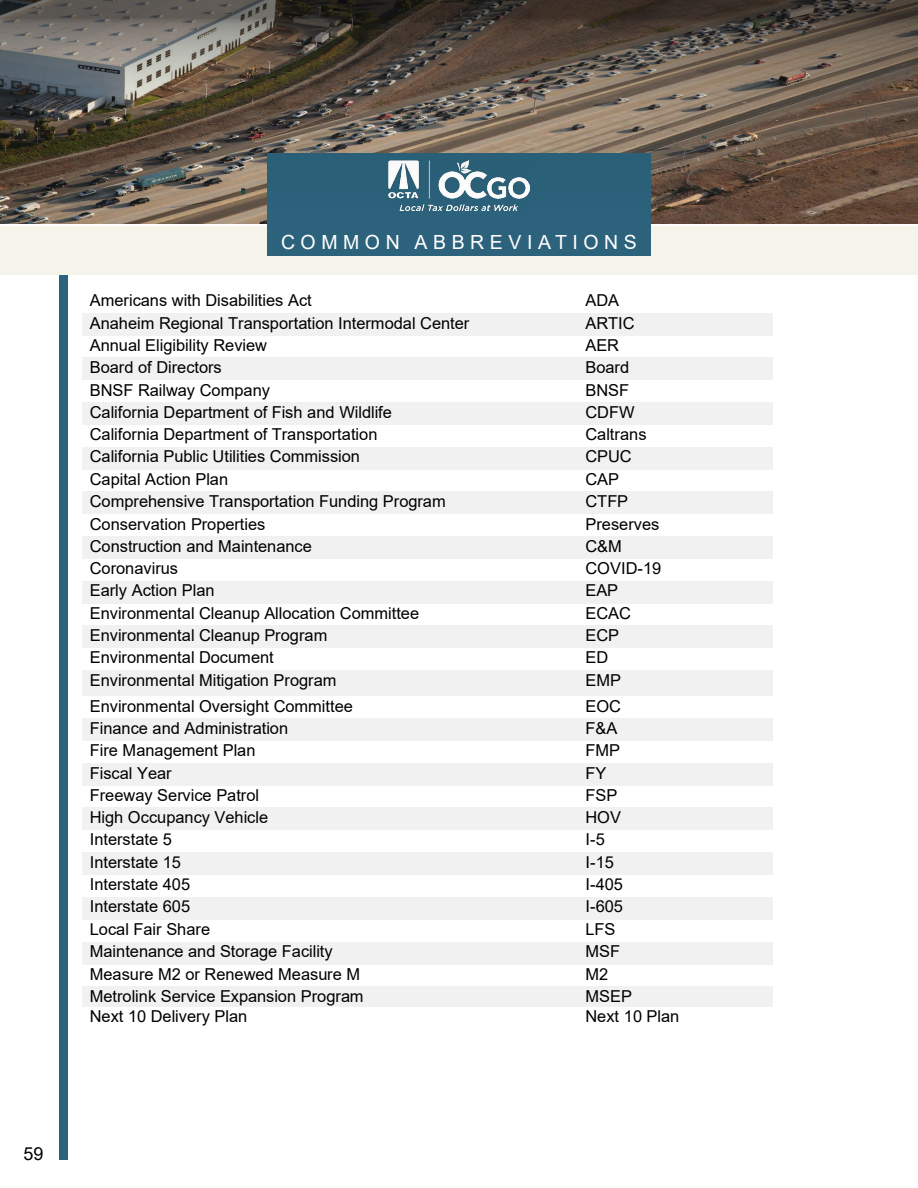
<style>
.page{position:relative;width:918px;height:1188px;background:#fff}
.page>*{position:absolute;margin:0;border:0;box-sizing:border-box;transform-origin:0 0}
.t1{font:19.5px "Arial";letter-spacing:.285em;color:#fff}
.t2{font:18px "Arial";color:#000}
.t3{font:16.5px "Arial";color:#000}
</style>
<div class="page">
<div style="left:0;top:226px;width:918px;height:48px;background:#f5f4ea"></div>
<div style="left:577px;top:987px;width:196px;height:20px;background:#f1f1f2"></div>
<div style="left:82px;top:987px;width:495px;height:20px;background:#f1f1f2"></div>
<div style="left:577px;top:942px;width:196px;height:22px;background:#f1f1f2"></div>
<div style="left:82px;top:942px;width:495px;height:22px;background:#f1f1f2"></div>
<div style="left:577px;top:897px;width:196px;height:22px;background:#f1f1f2"></div>
<div style="left:82px;top:897px;width:495px;height:22px;background:#f1f1f2"></div>
<div style="left:577px;top:852px;width:196px;height:23px;background:#f1f1f2"></div>
<div style="left:82px;top:852px;width:495px;height:23px;background:#f1f1f2"></div>
<div style="left:577px;top:808px;width:196px;height:22px;background:#f1f1f2"></div>
<div style="left:82px;top:808px;width:495px;height:22px;background:#f1f1f2"></div>
<div style="left:577px;top:763px;width:196px;height:22px;background:#f1f1f2"></div>
<div style="left:82px;top:763px;width:495px;height:22px;background:#f1f1f2"></div>
<div style="left:577px;top:719px;width:196px;height:22px;background:#f1f1f2"></div>
<div style="left:82px;top:719px;width:495px;height:22px;background:#f1f1f2"></div>
<div style="left:577px;top:671px;width:196px;height:25px;background:#f1f1f2"></div>
<div style="left:82px;top:671px;width:495px;height:25px;background:#f1f1f2"></div>
<div style="left:577px;top:626px;width:196px;height:22px;background:#f1f1f2"></div>
<div style="left:82px;top:626px;width:495px;height:22px;background:#f1f1f2"></div>
<div style="left:577px;top:581px;width:196px;height:22px;background:#f1f1f2"></div>
<div style="left:82px;top:581px;width:495px;height:22px;background:#f1f1f2"></div>
<div style="left:577px;top:536px;width:196px;height:23px;background:#f1f1f2"></div>
<div style="left:82px;top:536px;width:495px;height:23px;background:#f1f1f2"></div>
<div style="left:577px;top:492px;width:196px;height:22px;background:#f1f1f2"></div>
<div style="left:82px;top:492px;width:495px;height:22px;background:#f1f1f2"></div>
<div style="left:577px;top:447px;width:196px;height:22px;background:#f1f1f2"></div>
<div style="left:82px;top:447px;width:495px;height:22px;background:#f1f1f2"></div>
<div style="left:577px;top:402px;width:196px;height:23px;background:#f1f1f2"></div>
<div style="left:82px;top:402px;width:495px;height:23px;background:#f1f1f2"></div>
<div style="left:577px;top:358px;width:196px;height:22px;background:#f1f1f2"></div>
<div style="left:82px;top:358px;width:495px;height:22px;background:#f1f1f2"></div>
<div style="left:577px;top:313px;width:196px;height:22px;background:#f1f1f2"></div>
<div style="left:82px;top:313px;width:495px;height:22px;background:#f1f1f2"></div>
<div style="left:59px;top:275px;width:8px;height:885px;background:#2c627b"></div>
<div style="left:267px;top:154px;width:384px;height:102px;background:#2c627b"></div>
<svg style="left:0;top:0;width:918px;height:224px;background:#605c54"></svg>
<p class="t1" style="left:281px;top:229px;width:357px">COMMON ABBREVIATIONS</p>
<p class="t3" style="left:90px;top:289px;width:224px">Americans with Disabilities Act</p>
<p class="t3" style="left:586px;top:289px;width:35px">ADA</p>
<p class="t3" style="left:90px;top:311px;width:381px">Anaheim Regional Transportation Intermodal Center</p>
<p class="t3" style="left:586px;top:311px;width:51px">ARTIC</p>
<p class="t3" style="left:90px;top:334px;width:179px">Annual Eligibility Review</p>
<p class="t3" style="left:586px;top:334px;width:35px">AER</p>
<p class="t3" style="left:90px;top:356px;width:134px">Board of Directors</p>
<p class="t3" style="left:586px;top:356px;width:45px">Board</p>
<p class="t3" style="left:90px;top:378px;width:182px">BNSF Railway Company</p>
<p class="t3" style="left:586px;top:378px;width:45px">BNSF</p>
<p class="t3" style="left:90px;top:401px;width:304px">California Department of Fish and Wildlife</p>
<p class="t3" style="left:586px;top:401px;width:51px">CDFW</p>
<p class="t3" style="left:90px;top:423px;width:289px">California Department of Transportation</p>
<p class="t3" style="left:586px;top:423px;width:63px">Caltrans</p>
<p class="t3" style="left:90px;top:445px;width:272px">California Public Utilities Commission</p>
<p class="t3" style="left:586px;top:445px;width:48px">CPUC</p>
<p class="t3" style="left:90px;top:468px;width:140px">Capital Action Plan</p>
<p class="t3" style="left:586px;top:468px;width:35px">CAP</p>
<p class="t3" style="left:90px;top:490px;width:357px">Comprehensive Transportation Funding Program</p>
<p class="t3" style="left:586px;top:490px;width:44px">CTFP</p>
<p class="t3" style="left:90px;top:512px;width:177px">Conservation Properties</p>
<p class="t3" style="left:586px;top:512px;width:75px">Preserves</p>
<p class="t3" style="left:90px;top:535px;width:224px">Construction and Maintenance</p>
<p class="t3" style="left:586px;top:535px;width:38px">C&amp;M</p>
<p class="t3" style="left:90px;top:557px;width:90px">Coronavirus</p>
<p class="t3" style="left:586px;top:557px;width:77px">COVID-19</p>
<p class="t3" style="left:90px;top:579px;width:126px">Early Action Plan</p>
<p class="t3" style="left:586px;top:579px;width:34px">EAP</p>
<p class="t3" style="left:90px;top:602px;width:331px">Environmental Cleanup Allocation Committee</p>
<p class="t3" style="left:586px;top:602px;width:47px">ECAC</p>
<p class="t3" style="left:90px;top:624px;width:239px">Environmental Cleanup Program</p>
<p class="t3" style="left:586px;top:624px;width:35px">ECP</p>
<p class="t3" style="left:90px;top:646px;width:185px">Environmental Document</p>
<p class="t3" style="left:586px;top:646px;width:24px">ED</p>
<p class="t3" style="left:90px;top:669px;width:248px">Environmental Mitigation Program</p>
<p class="t3" style="left:586px;top:669px;width:37px">EMP</p>
<p class="t3" style="left:90px;top:694px;width:265px">Environmental Oversight Committee</p>
<p class="t3" style="left:586px;top:694px;width:37px">EOC</p>
<p class="t3" style="left:90px;top:717px;width:200px">Finance and Administration</p>
<p class="t3" style="left:586px;top:717px;width:33px">F&amp;A</p>
<p class="t3" style="left:90px;top:739px;width:167px">Fire Management Plan</p>
<p class="t3" style="left:586px;top:739px;width:36px">FMP</p>
<p class="t3" style="left:90px;top:761px;width:83px">Fiscal Year</p>
<p class="t3" style="left:586px;top:761px;width:22px">FY</p>
<p class="t3" style="left:90px;top:784px;width:171px">Freeway Service Patrol</p>
<p class="t3" style="left:586px;top:784px;width:33px">FSP</p>
<p class="t3" style="left:90px;top:806px;width:180px">High Occupancy Vehicle</p>
<p class="t3" style="left:586px;top:806px;width:37px">HOV</p>
<p class="t3" style="left:90px;top:828px;width:84px">Interstate 5</p>
<p class="t3" style="left:586px;top:828px;width:21px">I-5</p>
<p class="t3" style="left:90px;top:851px;width:93px">Interstate 15</p>
<p class="t3" style="left:586px;top:851px;width:30px">I-15</p>
<p class="t3" style="left:90px;top:873px;width:102px">Interstate 405</p>
<p class="t3" style="left:586px;top:873px;width:39px">I-405</p>
<p class="t3" style="left:90px;top:895px;width:102px">Interstate 605</p>
<p class="t3" style="left:586px;top:895px;width:39px">I-605</p>
<p class="t3" style="left:90px;top:918px;width:122px">Local Fair Share</p>
<p class="t3" style="left:586px;top:918px;width:32px">LFS</p>
<p class="t3" style="left:90px;top:940px;width:245px">Maintenance and Storage Facility</p>
<p class="t3" style="left:586px;top:940px;width:36px">MSF</p>
<p class="t3" style="left:90px;top:963px;width:272px">Measure M2 or Renewed Measure M</p>
<p class="t3" style="left:586px;top:963px;width:24px">M2</p>
<p class="t3" style="left:90px;top:985px;width:275px">Metrolink Service Expansion Program</p>
<p class="t3" style="left:586px;top:985px;width:48px">MSEP</p>
<p class="t3" style="left:90px;top:1005px;width:159px">Next 10 Delivery Plan</p>
<p class="t3" style="left:586px;top:1005px;width:95px">Next 10 Plan</p>
<p class="t2" style="left:23px;top:1141px;width:22px">59</p>
</div>
